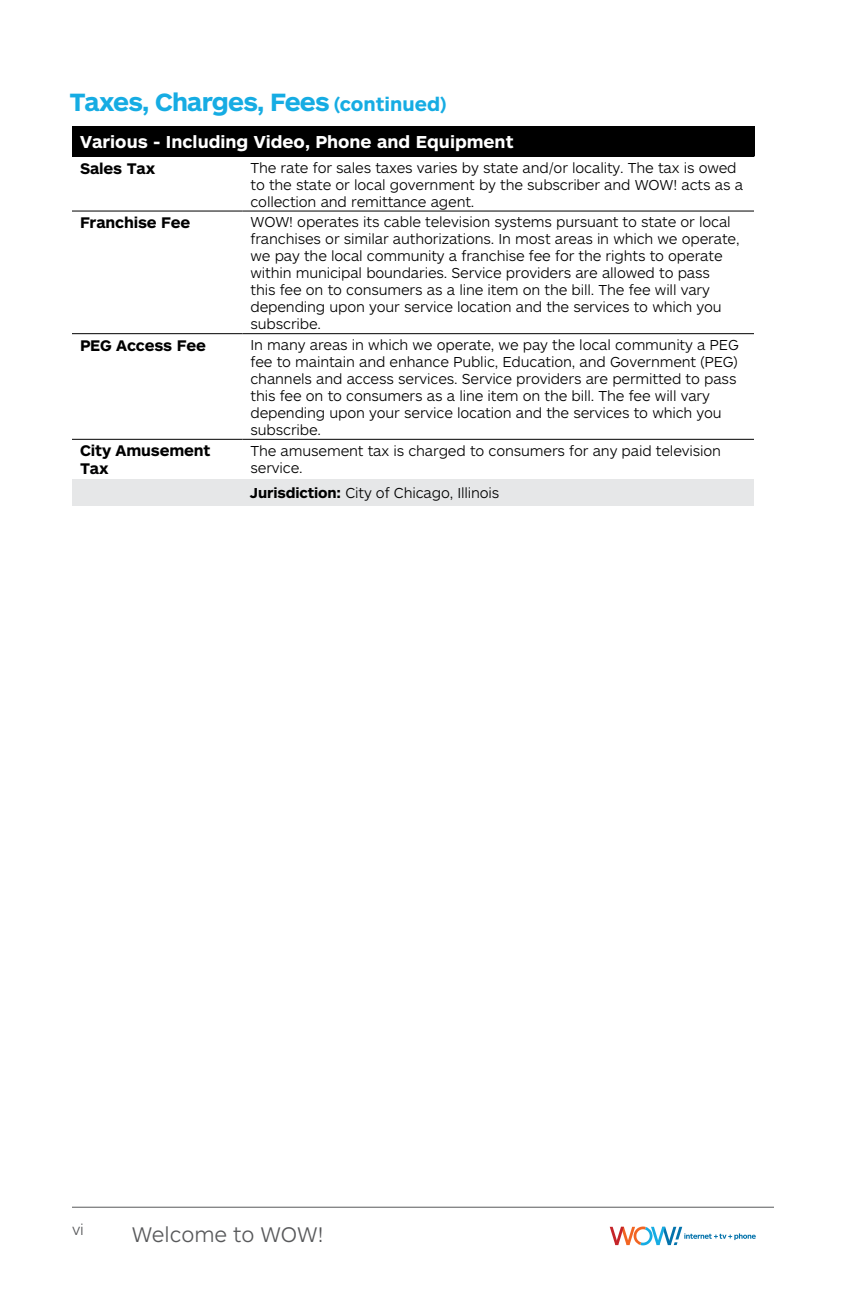
<style>
.page{position:relative;width:864px;height:1296px;background:#fff}
.page>*{position:absolute;margin:0;border:0;box-sizing:border-box;transform-origin:0 0}
.t1{font:700 26px "ARS Maquette";letter-spacing:-.03em;color:#16ace3}
.t2{font:300 22px "ARS Maquette";color:#58595b}
.t3{font:700 18px "ARS Maquette";color:#fff}
.t4{font:700 16px/18px "ARS Maquette";letter-spacing:-.01em;color:#000}
.t5{font:300 16px "ARS Maquette";color:#58595b}
.t6{font:300 15px/17px "ARS Maquette";letter-spacing:-.01em;color:#000}
.s1{font-size:20px}
.s2{font-weight:700}
</style>
<div class="page">
<hr style="left:72px;top:1207px;width:702px;height:1px;background:#58595b">
<svg style="left:610px;top:1227px;width:146px;height:18px"></svg>
<div style="left:72px;top:126px;width:682px;height:30px;background:#000"></div>
<div style="left:72px;top:479px;width:682px;height:27px;background:#e6e7e8"></div>
<hr style="left:753px;top:126px;width:2px;height:30px;background:#000">
<hr style="left:72px;top:211px;width:170px;height:1px;background:#000">
<hr style="left:242px;top:211px;width:512px;height:1px;background:#000">
<hr style="left:72px;top:333px;width:170px;height:1px;background:#000">
<hr style="left:242px;top:333px;width:512px;height:1px;background:#000">
<hr style="left:72px;top:439px;width:170px;height:1px;background:#000">
<hr style="left:242px;top:439px;width:512px;height:1px;background:#000">
<h1 class="t1" style="left:70px;top:85px;width:378px">Taxes, Charges, Fees <span class="s1">(continued)</span></h1>
<p class="t3" style="left:80px;top:130px;width:435px">Various - Including Video, Phone and Equipment</p>
<p class="t4" style="left:80px;top:158px;width:77px">Sales Tax</p>
<p class="t6" style="left:250px;top:158px;width:494px">The rate for sales taxes varies by state and/or locality. The tax is owed to the state or local government by the subscriber and WOW! acts as a collection and remittance agent.</p>
<p class="t4" style="left:80px;top:213px;width:112px">Franchise Fee</p>
<p class="t6" style="left:250px;top:213px;width:491px">WOW! operates its cable television systems pursuant to state or local franchises or similar authorizations. In most areas in which we operate, we pay the local community a franchise fee for the rights to operate within municipal boundaries. Service providers are allowed to pass<br>this fee on to consumers as a line item on the bill. The fee will vary depending upon your service location and the services to which you subscribe.</p>
<p class="t4" style="left:80px;top:335px;width:127px">PEG Access Fee</p>
<p class="t6" style="left:250px;top:336px;width:490px">In many areas in which we operate, we pay the local community a PEG fee to maintain and enhance Public, Education, and Government (PEG) channels and access services. Service providers are permitted to pass this fee on to consumers as a line item on the bill. The fee will vary depending upon your service location and the services to which you subscribe.</p>
<p class="t4" style="left:80px;top:441px;width:132px">City Amusement<br>Tax</p>
<p class="t6" style="left:250px;top:441px;width:472px">The amusement tax is charged to consumers for any paid television service.</p>
<p class="t6" style="left:250px;top:484px;width:251px"><span class="s2">Jurisdiction:</span> City of Chicago, Illinois</p>
<p class="t5" style="left:72px;top:1220px;width:13px">vi</p>
<h2 class="t2" style="left:132px;top:1220px;width:193px">Welcome to WOW!</h2>
</div>
